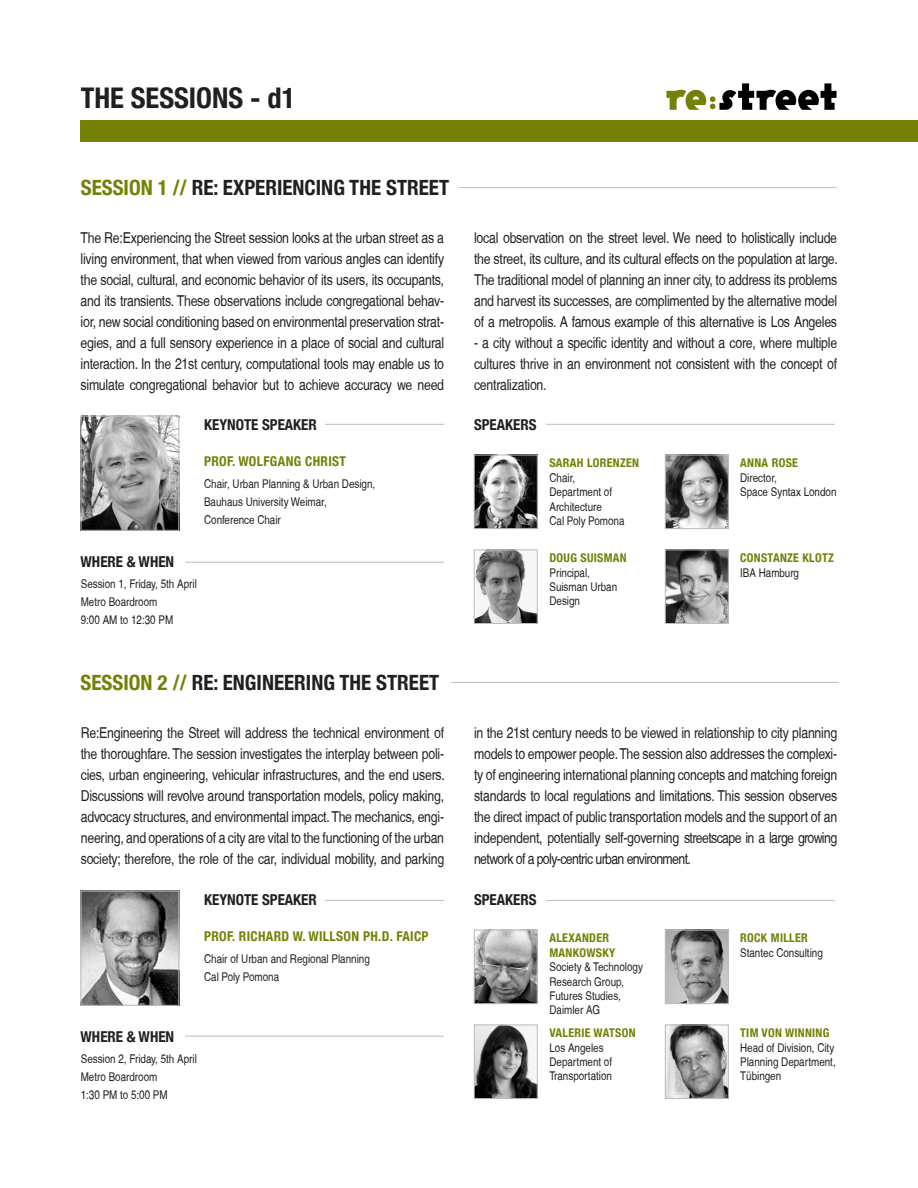
<style>
.page{position:relative;width:918px;height:1188px;background:#fff}
.page>*{position:absolute;margin:0;border:0;box-sizing:border-box;transform-origin:0 0}
.t1{font:700 condensed 28.5px "Helvetica Neue";color:#231f20}
.t2{font:700 condensed 21px "Helvetica Neue";color:#231f20}
.t3{font:700 condensed 21px "Helvetica Neue";color:#748106}
.t4{font:condensed 15px/21px "Helvetica";letter-spacing:-.015em;color:#231f20;text-align:justify}
.t5{font:700 condensed 15px "Helvetica Neue";color:#231f20}
.t6{font:700 condensed 13.5px "Helvetica Neue";letter-spacing:.025em;color:#748106}
.t7{font:condensed 12px/14.4px "Helvetica";color:#231f20}
.t8{font:700 condensed 12px/14.4px "Helvetica Neue";letter-spacing:.025em;color:#748106}
.s1{color:#231f20}
.s2{color:#748106}
</style>
<div class="page">
<hr style="left:240px;top:187px;width:597px;height:1px;background:#bcbdc0">
<div style="left:81px;top:174px;width:378px;height:30px;background:#fff"></div>
<img style="left:83px;top:418px;width:94px;height:110px">
<div style="left:81px;top:416px;width:98px;height:114px;border:1px solid #bcbdc0"></div>
<img style="left:83px;top:893px;width:94px;height:111px">
<div style="left:81px;top:891px;width:98px;height:115px;border:1px solid #bcbdc0"></div>
<hr style="left:219px;top:424px;width:225px;height:1px;background:#bcbdc0">
<hr style="left:219px;top:900px;width:225px;height:1px;background:#bcbdc0">
<hr style="left:96px;top:562px;width:348px;height:1px;background:#bcbdc0">
<hr style="left:96px;top:1036px;width:348px;height:1px;background:#bcbdc0">
<div style="left:204px;top:416px;width:120px;height:31px;background:#fff"></div>
<div style="left:204px;top:891px;width:120px;height:32px;background:#fff"></div>
<div style="left:81px;top:552px;width:104px;height:27px;background:#fff"></div>
<div style="left:81px;top:1027px;width:104px;height:27px;background:#fff"></div>
<svg style="left:666px;top:83px;width:171px;height:27px"></svg>
<div style="left:81px;top:121px;width:837px;height:21px;background:#748106"></div>
<hr style="left:243px;top:682px;width:596px;height:1px;background:#bcbdc0">
<div style="left:81px;top:670px;width:370px;height:30px;background:#fff"></div>
<hr style="left:533px;top:424px;width:302px;height:1px;background:#bcbdc0">
<hr style="left:533px;top:900px;width:302px;height:1px;background:#bcbdc0">
<div style="left:474px;top:416px;width:72px;height:31px;background:#fff"></div>
<div style="left:474px;top:891px;width:72px;height:32px;background:#fff"></div>
<img style="left:667px;top:552px;width:60px;height:70px">
<div style="left:665px;top:550px;width:64px;height:74px;border:1px solid #bcbdc0"></div>
<img style="left:667px;top:1027px;width:60px;height:70px">
<div style="left:665px;top:1025px;width:64px;height:74px;border:1px solid #bcbdc0"></div>
<img style="left:476px;top:552px;width:59px;height:70px">
<div style="left:474px;top:550px;width:63px;height:74px;border:1px solid #bcbdc0"></div>
<img style="left:476px;top:1027px;width:59px;height:70px">
<div style="left:474px;top:1025px;width:63px;height:74px;border:1px solid #bcbdc0"></div>
<img style="left:667px;top:457px;width:60px;height:70px">
<div style="left:665px;top:455px;width:64px;height:74px;border:1px solid #bcbdc0"></div>
<img style="left:667px;top:932px;width:60px;height:70px">
<div style="left:665px;top:930px;width:64px;height:74px;border:1px solid #bcbdc0"></div>
<img style="left:476px;top:457px;width:59px;height:70px">
<div style="left:474px;top:455px;width:63px;height:74px;border:1px solid #bcbdc0"></div>
<img style="left:476px;top:932px;width:59px;height:70px">
<div style="left:474px;top:930px;width:63px;height:74px;border:1px solid #bcbdc0"></div>
<h1 class="t1" style="left:81px;top:81px;width:216px">THE SESSIONS - D1</h1>
<h2 class="t3" style="left:81px;top:174px;width:153px">SESSION 1 // <span class="s1">RE: EXPERIE</span></h2>
<h2 class="t2" style="left:293px;top:174px;width:69px">NCING THE</h2>
<h2 class="t2" style="left:386px;top:174px;width:12px">STREET</h2>
<p class="t4" style="left:81px;top:227px;width:365px">The Re:Experiencing the Street session looks at the urban street as a living environment, that when viewed from various angles can identify the social, cultural, and economic behavior of its users, its occupants, and its transients. These observations include congregational behav&shy;ior, new social conditioning based on environmental preservation strat&shy;egies, and a full sensory experience in a place of social and cultural interaction. In the 21st century, computational tools may enable us to simulate congregational behavior but to achieve accuracy we need</p>
<p class="t5" style="left:204px;top:416px;width:114px">KEYNOTE SPEAKER</p>
<p class="t6" style="left:204px;top:453px;width:144px">PROF. WOLFGANG CHRIST</p>
<p class="t7" style="left:204px;top:475px;width:173px;line-height:18px">Chair, Urban Planning &amp; Urban Design,<br>Bauhaus University Weimar,<br>Conference Chair</p>
<p class="t5" style="left:81px;top:552px;width:94px">WHERE &amp; WHEN</p>
<p class="t7" style="left:81px;top:574px;width:118px;line-height:18px">Session 1, Friday, 5th April<br>Metro Boardroom<br>9:00 AM to 12:30 PM</p>
<p class="t4" style="left:474px;top:227px;width:365px">local observation on the street level. We need to holistically include the street, its culture, and its cultural effects on the population at large.<br>The traditional model of planning an inner city, to address its problems and harvest its successes, are complimented by the alternative model of a metropolis. A famous example of this alternative is Los Angeles</p>
<p class="t4" style="left:474px;top:332px;width:365px">- a city without a specific identity and without a core, where multiple cultures thrive in an environment not consistent with the concept of centralization.</p>
<p class="t5" style="left:474px;top:416px;width:64px">SPEAKERS</p>
<p class="t8" style="left:549px;top:456px;width:90px">SARAH LORENZEN</p>
<p class="t7" style="left:549px;top:470px;width:77px">Chair,<br>Department of<br>Architecture<br>Cal Poly Pomona</p>
<p class="t8" style="left:549px;top:551px;width:78px">DOUG SUISMAN</p>
<p class="t7" style="left:549px;top:565px;width:69px">Principal,<br>Suisman Urban<br>Design</p>
<p class="t8" style="left:740px;top:456px;width:59px">ANNA ROSE</p>
<p class="t7" style="left:740px;top:470px;width:98px">Director,<br>Space Syntax London</p>
<p class="t8" style="left:740px;top:551px;width:95px">CONSTANZE KLOTZ</p>
<p class="t7" style="left:740px;top:565px;width:60px">IBA Hamburg</p>
<h2 class="t2" style="left:81px;top:670px;width:204px"><span class="s2">SESSION 2 //</span> RE: ENGINEERI</h2>
<h2 class="t2" style="left:311px;top:670px;width:40px">NG THE</h2>
<h2 class="t2" style="left:376px;top:670px;width:12px">STREET</h2>
<p class="t4" style="left:81px;top:722px;width:366px">Re:Engineering the Street will address the technical environment of the thoroughfare. The session investigates the interplay between poli&shy;cies, urban engineering, vehicular infrastructures, and the end users.<br>Discussions will revolve around transportation models, policy making, advocacy structures, and environmental impact. The mechanics, engi&shy;neering, and operations of a city are vital to the functioning of the urban society; therefore, the role of the car, individual mobility, and parking</p>
<p class="t4" style="left:474px;top:722px;width:365px">in the 21st century needs to be viewed in relationship to city planning models to empower people. The session also addresses the complexi&shy;ty of engineering international planning concepts and matching foreign standards to local regulations and limitations. This session observes the direct impact of public transportation models and the support of an independent, potentially self-governing streetscape in a large growing network of a poly-centric urban environment.</p>
<p class="t5" style="left:204px;top:891px;width:114px">KEYNOTE SPEAKER</p>
<p class="t6" style="left:204px;top:928px;width:200px">PROF. RICHARD W. WILLSON PH.D. FAICP</p>
<p class="t7" style="left:204px;top:950px;width:167px;line-height:18px">Chair of Urban and Regional Planning<br>Cal Poly Pomona</p>
<p class="t5" style="left:81px;top:1027px;width:94px">WHERE &amp; WHEN</p>
<p class="t7" style="left:81px;top:1049px;width:118px;line-height:18px">Session 2, Friday, 5th April<br>Metro Boardroom<br>1:30 PM to 5:00 PM</p>
<p class="t5" style="left:474px;top:891px;width:64px">SPEAKERS</p>
<p class="t8" style="left:549px;top:931px;width:67px">ALEXANDER<br>MANKOWSKY</p>
<p class="t7" style="left:549px;top:960px;width:95px">Society &amp; Technology<br>Research Group,<br>Futures Studies,<br>Daimler AG</p>
<p class="t8" style="left:549px;top:1026px;width:86px">VALERIE WATSON</p>
<p class="t7" style="left:549px;top:1040px;width:64px">Los Angeles<br>Department of<br>Transportation</p>
<p class="t8" style="left:740px;top:931px;width:69px">ROCK MILLER</p>
<p class="t7" style="left:740px;top:945px;width:84px">Stantec Consulting</p>
<p class="t8" style="left:740px;top:1026px;width:91px">TIM VON WINNING</p>
<p class="t7" style="left:740px;top:1040px;width:97px">Head of Division, City<br>Planning Department,<br>Tübingen</p>
</div>
